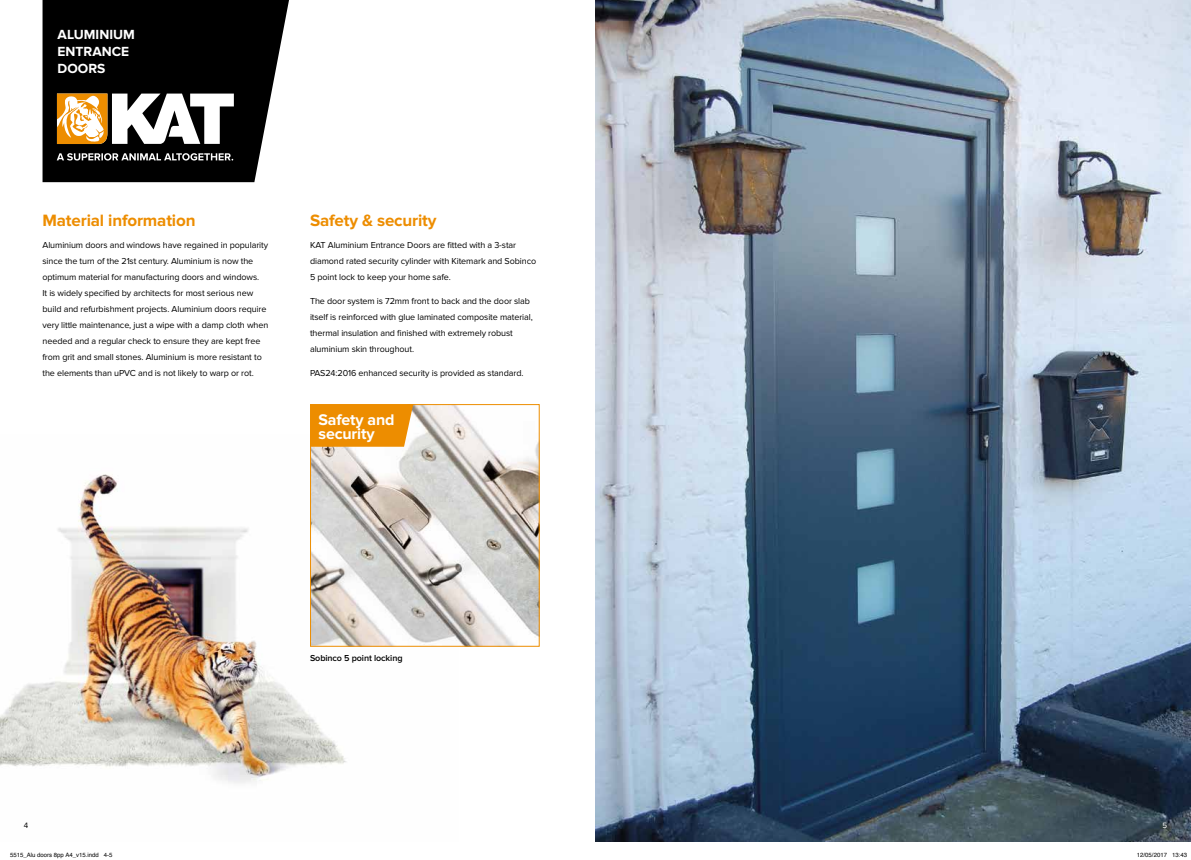
<style>
.page{position:relative;width:1191px;height:860px;background:#fff}
.page>*{position:absolute;margin:0;border:0;box-sizing:border-box;transform-origin:0 0}
.t1{font:700 17px "Proxima Nova";letter-spacing:-.01em;color:#ed8d00}
.t2{font:700 16px/15px "Proxima Nova";letter-spacing:-.01em;color:#fff}
.t3{font:700 13.7px/17px "Proxima Nova";color:#fff}
.t4{font:9px/16px "Proxima Nova";letter-spacing:-.01em;color:#000}
.t5{font:600 9px "Proxima Nova";letter-spacing:-.01em;color:#000}
.t6{font:8px "Proxima Nova";color:#000}
.t7{font:8px "Proxima Nova";color:#fff}
.t8{font:6px "Helvetica";color:#000}
</style>
<div class="page">
<img style="left:595px;top:0;width:596px;height:842px">
<svg style="left:43px;top:0;width:246px;height:182px;fill:#000"></svg>
<svg style="left:57px;top:153px;width:176px;height:8px"></svg>
<svg style="left:57px;top:94px;width:177px;height:50px"></svg>
<img style="left:0;top:474px;width:347px;height:309px">
<img style="left:312px;top:406px;width:226px;height:239px">
<div style="left:310px;top:404px;width:230px;height:243px;border:1px solid #ed8d00"></div>
<div style="left:310px;top:404px;width:103px;height:43px;background:#ed8d00"></div>
<h3 class="t3" style="left:58px;top:26px;width:79px">ALUMINIUM<br>ENTRANCE<br>DOORS</h3>
<h1 class="t1" style="left:43px;top:211px;width:154px">Material information</h1>
<p class="t4" style="left:43px;top:237px;width:227px">Aluminium doors and windows have regained in popularity since the turn of the 21st century. Aluminium is now the optimum material for manufacturing doors and windows.<br>It is widely specified by architects for most serious new build and refurbishment projects. Aluminium doors require very little maintenance, just a wipe with a damp cloth when needed and a regular check to ensure they are kept free from grit and small stones. Aluminium is more resistant to the elements than uPVC and is not likely to warp or rot.</p>
<h1 class="t1" style="left:310px;top:211px;width:128px">Safety &amp; security</h1>
<p class="t4" style="left:310px;top:237px;width:228px">KAT Aluminium Entrance Doors are fitted with a 3-star diamond rated security cylinder with Kitemark and Sobinco<br>5 point lock to keep your home safe.</p>
<p class="t4" style="left:310px;top:293px;width:224px">The door system is 72mm front to back and the door slab itself is reinforced with glue laminated composite material, thermal insulation and finished with extremely robust aluminium skin throughout.</p>
<p class="t4" style="left:310px;top:365px;width:215px">PAS24:2016 enhanced security is provided as standard.</p>
<h2 class="t2" style="left:318px;top:412px;width:77px">Safety and security</h2>
<p class="t5" style="left:310px;top:653px;width:94px">Sobinco 5 point locking</p>
<p class="t6" style="left:24px;top:821px;width:6px">4</p>
<p class="t7" style="left:1162px;top:821px;width:6px">5</p>
<p class="t8" style="left:10px;top:850px;width:104px">5515_Alu doors 8pp A4_v15.indd 4-5</p>
<p class="t8" style="left:1137px;top:850px;width:52px">12/05/2017 13:43</p>
</div>
